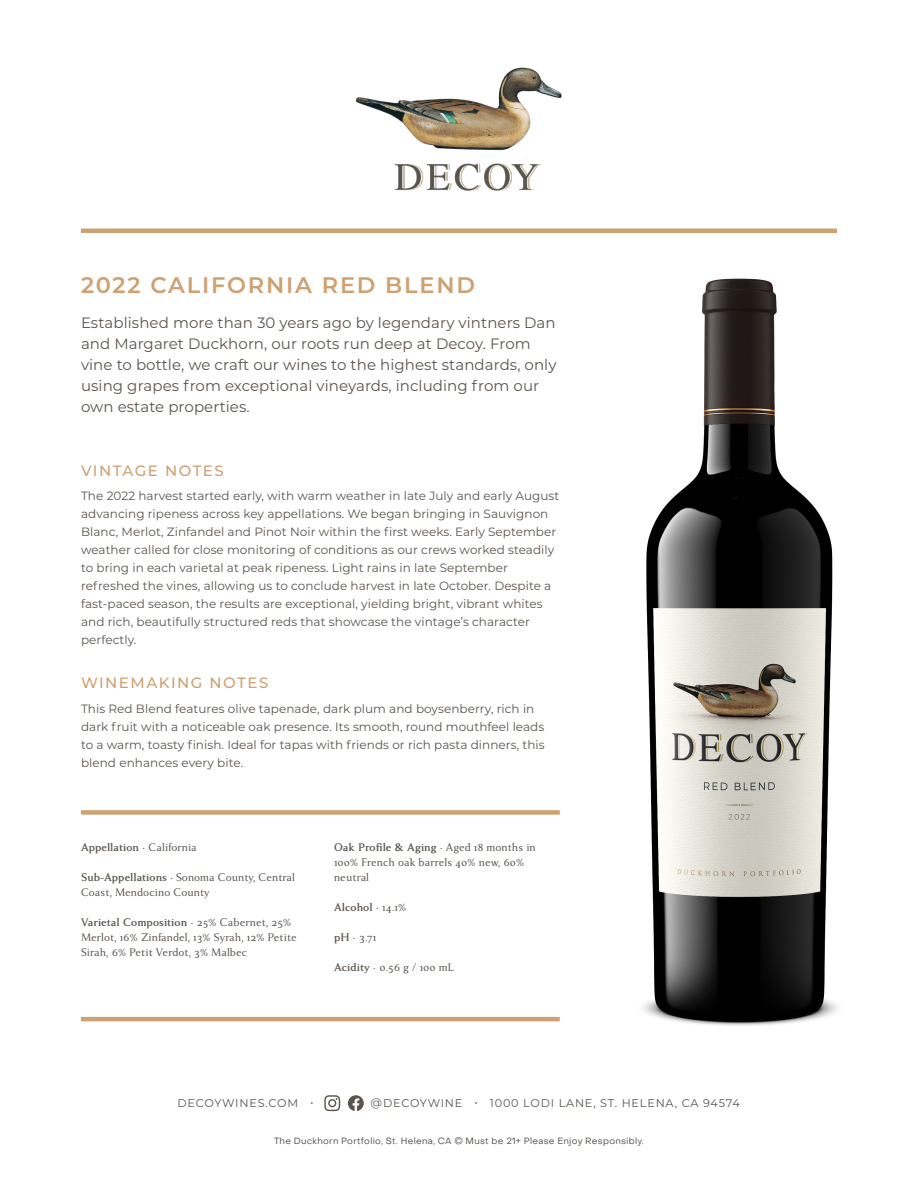
<style>
.page{position:relative;width:918px;height:1188px;background:#fff}
.page>*{position:absolute;margin:0;border:0;box-sizing:border-box;transform-origin:0 0}
.Wine_Title{font:600 22.5px "Montserrat";letter-spacing:.08em;color:#cea072}
.Intro{font:15px/21px "Montserrat";letter-spacing:.005em;color:#5a544e}
.Notes_Title{font:500 15px "Montserrat";letter-spacing:.1em;color:#cea072}
.Notes_Copy{font:12px/18px "Montserrat";letter-spacing:.005em;color:#5a544e}
.Intro-2{font:12px/15px "Anziano Pro";letter-spacing:.005em;color:#5a544e}
.Data_Copy{font:12px/15px "Anziano Pro";letter-spacing:.005em;color:#5a544e}
.Data_Title{font:700 12px "Anziano Pro";letter-spacing:.005em;color:#5a544e}
.Intro-3{font:700 12px "Anziano Pro";letter-spacing:.005em;color:#5a544e}
.t1{font:11.25px "Montserrat";letter-spacing:.07em;color:#5a544e}
.t2{font:9px "PP Object Sans";letter-spacing:.03em;color:#5a544e}
.s1{font-weight:400}
.s2{font-weight:700}
</style>
<div class="page">
<svg style="left:348px;top:1095px;width:16px;height:16px"></svg>
<svg style="left:324px;top:1095px;width:16px;height:16px"></svg>
<img style="left:642px;top:278px;width:196px;height:748px">
<img style="left:356px;top:67px;width:206px;height:124px">
<hr style="left:81px;top:1017px;width:479px;height:4px;background:#cea072">
<div style="left:81px;top:810px;width:479px;height:5px;background:#cea072"></div>
<hr style="left:81px;top:229px;width:756px;height:4px;background:#cea072">
<p class="Wine_Title" style="left:81px;top:269px;width:395px">2022 CALIFORNIA RED BLEND</p>
<p class="Intro" style="left:81px;top:312px;width:477px">Established more than 30 years ago by legendary vintners Dan and Margaret Duckhorn, our roots run deep at Decoy. From vine to bottle, we craft our wines to the highest standards, only using grapes from exceptional vineyards, including from our own estate properties.</p>
<p class="Notes_Title" style="left:81px;top:460px;width:144px">VINTAGE NOTES</p>
<p class="Notes_Copy" style="left:81px;top:487px;width:480px">The 2022 harvest started early, with warm weather in late July and early August advancing ripeness across key appellations. We began bringing in Sauvignon Blanc, Merlot, Zinfandel and Pinot Noir within the first weeks. Early September weather called for close monitoring of conditions as our crews worked steadily to bring in each varietal at peak ripeness. Light rains in late September refreshed the vines, allowing us to conclude harvest in late October. Despite a fast-paced season, the results are exceptional, yielding bright, vibrant whites and rich, beautifully structured reds that showcase the vintage’s character perfectly.</p>
<p class="Notes_Title" style="left:81px;top:672px;width:189px">WINEMAKING NOTES</p>
<p class="Notes_Copy" style="left:81px;top:699px;width:465px">This Red Blend features olive tapenade, dark plum and boysenberry, rich in dark fruit with a noticeable oak presence. Its smooth, round mouthfeel leads to a warm, toasty finish. Ideal for tapas with friends or rich pasta dinners, this blend enhances every bite.</p>
<p class="Data_Title" style="left:81px;top:840px;width:117px">Appellation · <span class="s1">California</span></p>
<p class="Data_Copy" style="left:81px;top:870px;width:215px"><span class="s2">Sub-Appellations ·</span> Sonoma County, Central<br>Coast, Mendocino County</p>
<p class="Intro-2" style="left:81px;top:915px;width:217px"><span class="s2">Varietal Composition ·</span> 25% Cabernet, 25%<br>Merlot, 16% Zinfandel, 13% Syrah, 12% Petite<br>Sirah, 6% Petit Verdot, 3% Malbec</p>
<p class="Intro-2" style="left:334px;top:840px;width:203px"><span class="s2">Oak Profile &amp; Aging ·</span> Aged 18 months in<br>100% French oak barrels 40% new, 60% neutral</p>
<p class="Intro-3" style="left:334px;top:900px;width:74px">Alcohol · <span class="s1">14.1%</span></p>
<p class="Intro-2" style="left:334px;top:930px;width:44px"><span class="s2">pH ·</span> 3.71</p>
<p class="Intro-2" style="left:334px;top:960px;width:121px"><span class="s2">Acidity ·</span> 0.56 g / 100 mL</p>
<p class="t1" style="left:178px;top:1095px;width:138px">DECOYWINES.COM •</p>
<p class="t1" style="left:371px;top:1095px;width:371px">@DECOYWINE • 1000 LODI LANE, ST. HELENA, CA 94574</p>
<p class="t2" style="left:274px;top:1135px;width:371px">The Duckhorn Portfolio, St. Helena, CA © Must be 21+ Please Enjoy Responsibly.</p>
</div>
